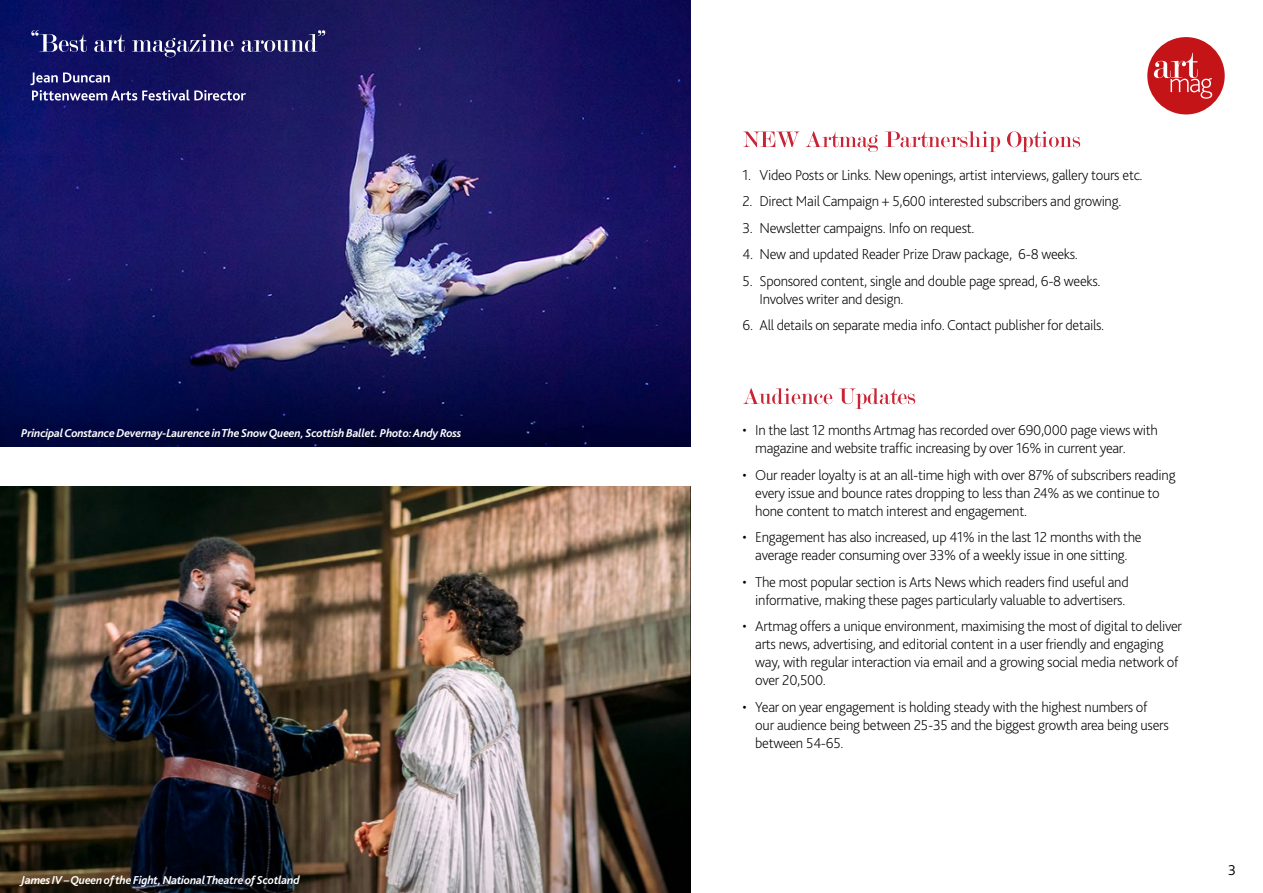
<style>
.page{position:relative;width:1263px;height:893px;background:#fff}
.page>*{position:absolute;margin:0;border:0;box-sizing:border-box;transform-origin:0 0}
.t1{font:200 15px/18px "Bliss 2";letter-spacing:-.02em;color:#000}
.t2{font:300 15px "Bliss 2";color:#000}
.t3{font:italic 700 12px "Bliss 2";letter-spacing:-.02em;color:#fff}
</style>
<div class="page">
<div style="left:1147px;top:37px;width:78px;height:77px;background:#c41417;border-radius:50%"></div>
<svg style="left:1154px;top:53px;width:58px;height:46px"></svg>
<img style="left:0;top:0;width:691px;height:446px">
<svg style="left:30px;top:73px;width:216px;height:28px;background:#3c3b7c"></svg>
<svg style="left:31px;top:30px;width:294px;height:27px;background:#363576"></svg>
<img style="left:0;top:487px;width:691px;height:406px">
<svg style="left:743px;top:131px;width:337px;height:21px"></svg>
<svg style="left:743px;top:388px;width:172px;height:21px"></svg>
<p class="t3" style="left:21px;top:426px;width:442px">Principal Constance Devernay-Laurence in The Snow Queen, Scottish Ballet. Photo: Andy Ross</p>
<p class="t3" style="left:21px;top:873px;width:280px">James IV – Queen of the Fight, National Theatre of Scotland</p>
<p class="t1" style="left:742px;top:166px;width:402px">1. Video Posts or Links. New openings, artist interviews, gallery tours etc.</p>
<p class="t1" style="left:742px;top:192px;width:380px">2. Direct Mail Campaign + 5,600 interested subscribers and growing.</p>
<p class="t1" style="left:742px;top:219px;width:233px">3. Newsletter campaigns. Info on request.</p>
<p class="t1" style="left:742px;top:245px;width:337px">4. New and updated Reader Prize Draw package, 6-8 weeks.</p>
<p class="t1" style="left:759px;top:272px;width:343px;text-indent:-17px">5. Sponsored content, single and double page spread, 6-8 weeks.<br>Involves writer and design.</p>
<p class="t1" style="left:742px;top:316px;width:363px">6. All details on separate media info. Contact publisher for details.</p>
<p class="t1" style="left:755px;top:421px;width:404px;text-indent:-13px">• In the last 12 months Artmag has recorded over 690,000 page views with magazine and website traffic increasing by over 16% in current year.</p>
<p class="t1" style="left:755px;top:465px;width:422px;text-indent:-13px">• Our reader loyalty is at an all-time high with over 87% of subscribers reading every issue and bounce rates dropping to less than 24% as we continue to hone content to match interest and engagement.</p>
<p class="t1" style="left:742px;top:528px;width:401px;text-align:center">• Engagement has also increased, up 41% in the last 12 months with the average reader consuming over 33% of a weekly issue in one sitting.</p>
<p class="t1" style="left:742px;top:572px;width:388px;text-align:right">• The most popular section is Arts News which readers find useful and informative, making these pages particularly valuable to advertisers.</p>
<p class="t1" style="left:755px;top:617px;width:428px;text-indent:-13px">• Artmag offers a unique environment, maximising the most of digital to deliver arts news, advertising, and editorial content in a user friendly and engaging way, with regular interaction via email and a growing social media network of over 20,500.</p>
<p class="t1" style="left:755px;top:697px;width:415px;text-indent:-13px">• Year on year engagement is holding steady with the highest numbers of our audience being between 25-35 and the biggest growth area being users between 54-65.</p>
<p class="t2" style="left:1228px;top:861px;width:9px">3</p>
</div>
